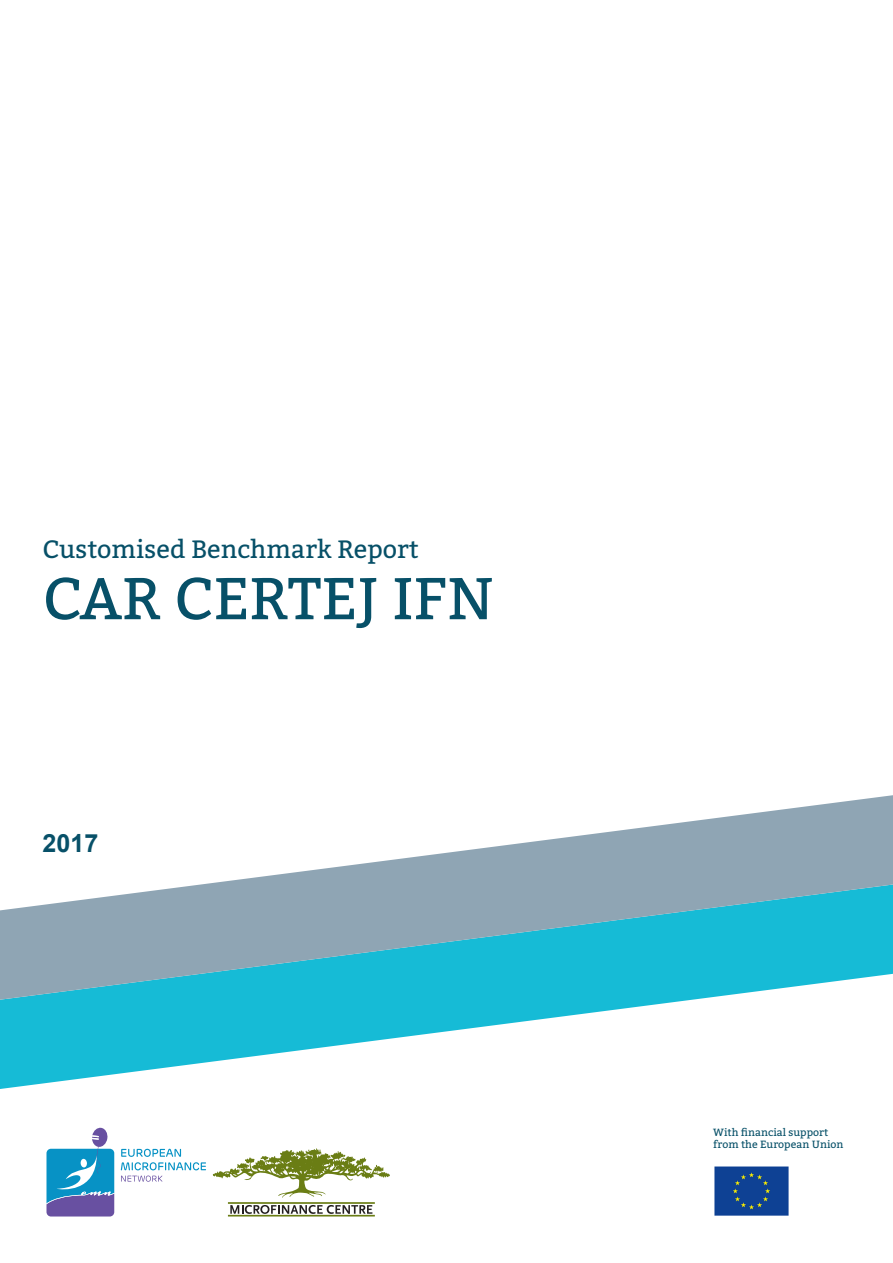
<style>
.page{position:relative;width:893px;height:1263px;background:#fff}
.page>*{position:absolute;margin:0;border:0;box-sizing:border-box;transform-origin:0 0}
.Titles{font:58.95px "Bitter";color:#075068}
.Titles-2{font:25.05px "Bitter";color:#075068}
.Titles-3{font:700 25.05px "Arial";color:#075068}
.Title_3{font:10.5px "Bitter";color:#075068}
</style>
<div class="page">
<svg style="left:47px;top:1127px;width:67px;height:89px"></svg>
<svg style="left:121px;top:1149px;width:85px;height:33px"></svg>
<svg style="left:213px;top:1148px;width:177px;height:50px"></svg>
<svg style="left:230px;top:1205px;width:142px;height:9px"></svg>
<hr style="left:228px;top:1202px;width:147px;height:2px;background:#6a7d14">
<hr style="left:228px;top:1215px;width:147px;height:1px;background:#6a7d14">
<img style="left:714px;top:1166px;width:75px;height:50px">
<svg style="left:0;top:1000px;width:690px;height:89px;fill:#16bbd6"></svg>
<svg style="left:0;top:795px;width:893px;height:205px"></svg>
<p class="Titles-2" style="left:43px;top:531px;width:378px">Customised Benchmark Report</p>
<p class="Titles" style="left:43px;top:556px;width:453px">CAR CERTEJ IFN</p>
<p class="Titles-3" style="left:43px;top:825px;width:57px">2017</p>
<p class="Title_3" style="left:713px;top:1124px;width:117px">With financial support</p>
<p class="Title_3" style="left:713px;top:1137px;width:132px">from the European Union</p>
</div>
